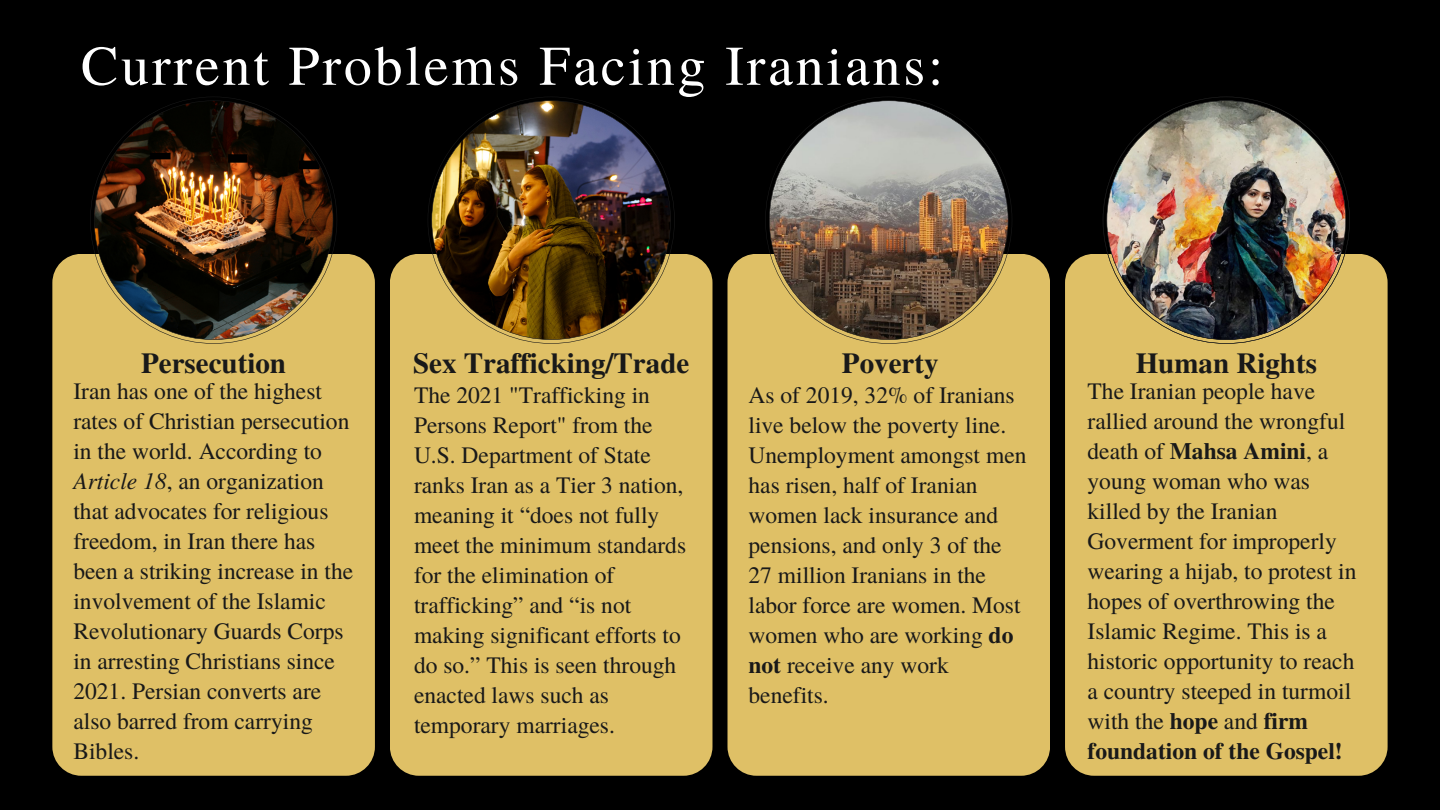
<style>
.page{position:relative;width:1440px;height:810px;background:#000}
.page>*{position:absolute;margin:0;border:0;box-sizing:border-box;transform-origin:0 0}
.t1{font:56px "Te X Gyre Termes";letter-spacing:.05em;color:#fff}
.t2{font:700 29px "Te X Gyre Termes";color:#191919}
.t3{font:23.5px/30px "Te X Gyre Termes";color:#191919}
.s1{font-style:italic}
.s2{font-weight:700}
</style>
<div class="page">
<div style="left:52px;top:254px;width:323px;height:522px;background:#dfc066;border-radius:29px"></div>
<div style="left:390px;top:254px;width:322px;height:522px;background:#dfc066;border-radius:29px"></div>
<div style="left:728px;top:254px;width:322px;height:522px;background:#dfc066;border-radius:29px"></div>
<div style="left:1065px;top:254px;width:322px;height:522px;background:#dfc066;border-radius:29px"></div>
<img style="left:90px;top:97px;width:247px;height:247px">
<img style="left:765px;top:97px;width:247px;height:247px">
<img style="left:428px;top:97px;width:247px;height:247px">
<img style="left:1103px;top:97px;width:247px;height:247px">
<p class="t1" style="left:81px;top:26px;width:864px">Current Problems Facing Iranians:</p>
<p class="t2" style="left:141px;top:340px;width:146px">Persecution</p>
<p class="t2" style="left:413px;top:340px;width:278px">Sex Trafficking/Trade</p>
<p class="t3" style="left:73px;top:375px;width:281px">Iran has one of the highest rates of Christian persecution in the world. According to<br><span class="s1">Article 18</span>, an organization that advocates for religious freedom, in Iran there has been a striking increase in the involvement of the Islamic<br>Revolutionary Guards Corps in arresting Christians since<br>2021. Persian converts are also barred from carrying<br>Bibles.</p>
<p class="t3" style="left:414px;top:379px;width:274px">The 2021 "Trafficking in<br>Persons Report" from the<br>U.S. Department of State ranks Iran as a Tier 3 nation, meaning it “does not fully meet the minimum standards for the elimination of trafficking” and “is not making significant efforts to do so.” This is seen through enacted laws such as temporary marriages.</p>
<p class="t2" style="left:842px;top:340px;width:98px">Poverty</p>
<p class="t3" style="left:748px;top:379px;width:280px">As of 2019, 32% of Iranians live below the poverty line.<br>Unemployment amongst men has risen, half of Iranian women lack insurance and pensions, and only 3 of the<br>27 million Iranians in the labor force are women. Most women who are working <span class="s2">do not</span> receive any work benefits.</p>
<p class="t2" style="left:1136px;top:340px;width:183px">Human Rights</p>
<p class="t3" style="left:1088px;top:375px;width:270px">The Iranian people have rallied around the wrongful death of <span class="s2">Mahsa Amini</span>, a young woman who was killed by the Iranian<br>Goverment for improperly wearing a hijab, to protest in hopes of overthrowing the<br>Islamic Regime. This is a historic opportunity to reach a country steeped in turmoil with the <span class="s2">hope</span> and <span class="s2">firm foundation of the Gospel!</span></p>
</div>
